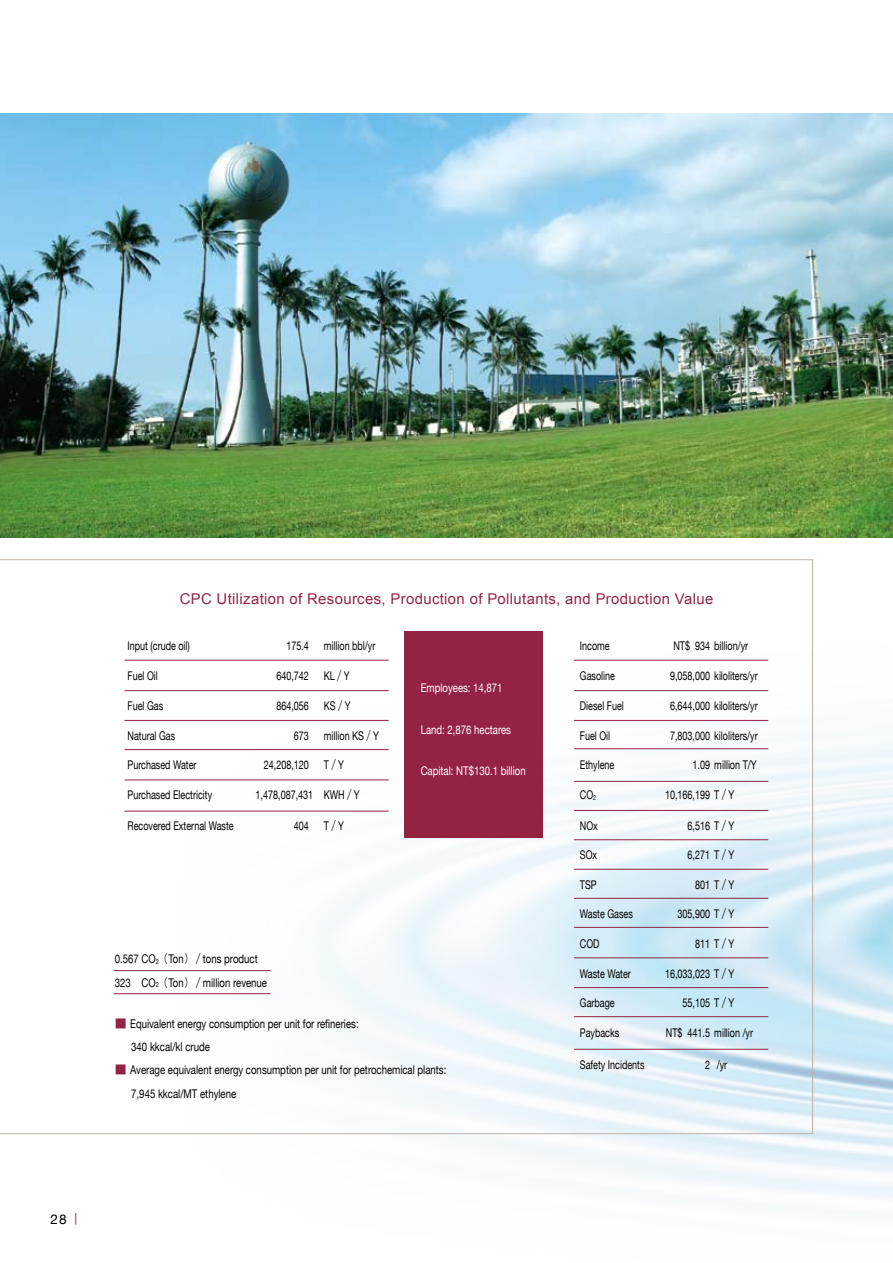
<style>
.page{position:relative;width:893px;height:1263px;background:#fff}
.page>*{position:absolute;margin:0;border:0;box-sizing:border-box;transform-origin:0 0}
.t1{font:14.85px "Arial";letter-spacing:.025em;color:#942343}
.t2{font:13.5px "Helvetica Neue";color:#000}
.t3{font:12px "Helvetica Neue";color:#000;scale:.75 1}
.t4{font:12px/23.2px "Helvetica Neue";color:#000;scale:.8 1}
.t5{font:12px "Helvetica Neue";color:#fff;scale:.8 1}
.s1{font-family:"AR Hei B5";font-weight:500}
.s2{font-size:7.05px}
.s3{font-family:"AR Hei B5";font-weight:500;color:#942343}
</style>
<div class="page">
<img style="left:0;top:114px;width:893px;height:423px">
<svg style="left:0;top:559px;width:813px;height:575px"></svg>
<div style="left:405px;top:631px;width:138px;height:207px;background:#942343"></div>
<hr style="left:114px;top:970px;width:157px;height:1px;background:#942343">
<hr style="left:114px;top:993px;width:157px;height:1px;background:#942343">
<hr style="left:124px;top:660px;width:265px;height:1px;background:#942343">
<hr style="left:574px;top:660px;width:194px;height:1px;background:#942343">
<hr style="left:574px;top:690px;width:194px;height:1px;background:#942343">
<hr style="left:574px;top:720px;width:194px;height:1px;background:#942343">
<hr style="left:574px;top:748px;width:194px;height:1px;background:#942343">
<hr style="left:574px;top:781px;width:194px;height:1px;background:#942343">
<hr style="left:574px;top:810px;width:194px;height:1px;background:#942343">
<hr style="left:574px;top:839px;width:194px;height:1px;background:#942343">
<hr style="left:574px;top:869px;width:194px;height:1px;background:#942343">
<hr style="left:574px;top:898px;width:194px;height:1px;background:#942343">
<hr style="left:574px;top:927px;width:194px;height:1px;background:#942343">
<hr style="left:574px;top:957px;width:194px;height:1px;background:#942343">
<hr style="left:574px;top:987px;width:194px;height:1px;background:#942343">
<hr style="left:574px;top:1016px;width:194px;height:1px;background:#942343">
<hr style="left:574px;top:1049px;width:194px;height:1px;background:#942343">
<hr style="left:124px;top:690px;width:265px;height:1px;background:#942343">
<hr style="left:124px;top:720px;width:265px;height:1px;background:#942343">
<hr style="left:124px;top:749px;width:265px;height:1px;background:#942343">
<hr style="left:124px;top:780px;width:265px;height:1px;background:#942343">
<hr style="left:124px;top:811px;width:265px;height:1px;background:#942343">
<p class="t1" style="left:180px;top:590px;width:535px">CPC Utilization of Resources, Production of Pollutants, and Production Value</p>
<p class="t3" style="left:128px;top:639px;width:85px">Input (crude oil)</p>
<p class="t3" style="left:286px;top:639px;width:120px">175.4 million bbl/yr</p>
<p class="t3" style="left:580px;top:639px;width:41px">Income</p>
<p class="t3" style="left:673px;top:639px;width:101px">NT$ 934 billion/yr</p>
<p class="t3" style="left:128px;top:669px;width:42px">Fuel Oil</p>
<p class="t3" style="left:276px;top:669px;width:99px">640,742 KL<span class="s1">／</span>Y</p>
<p class="t3" style="left:580px;top:669px;width:48px">Gasoline</p>
<p class="t3" style="left:670px;top:669px;width:119px">9,058,000 kiloliters/yr</p>
<p class="t3" style="left:128px;top:698px;width:49px">Fuel Gas</p>
<p class="t3" style="left:276px;top:698px;width:100px">864,056 KS<span class="s1">／</span>Y</p>
<p class="t3" style="left:580px;top:698px;width:60px">Diesel Fuel</p>
<p class="t3" style="left:670px;top:698px;width:119px">6,644,000 kiloliters/yr</p>
<p class="t3" style="left:128px;top:728px;width:65px">Natural Gas</p>
<p class="t3" style="left:294px;top:728px;width:115px">673 million KS<span class="s1">／</span>Y</p>
<p class="t3" style="left:580px;top:728px;width:42px">Fuel Oil</p>
<p class="t3" style="left:670px;top:728px;width:119px">7,803,000 kiloliters/yr</p>
<p class="t3" style="left:128px;top:758px;width:94px">Purchased Water</p>
<p class="t3" style="left:264px;top:758px;width:108px">24,208,120 T<span class="s1">／</span>Y</p>
<p class="t3" style="left:580px;top:758px;width:48px">Ethylene</p>
<p class="t3" style="left:692px;top:758px;width:87px">1.09 million T/Y</p>
<p class="t3" style="left:128px;top:788px;width:114px">Purchased Electricity</p>
<p class="t3" style="left:256px;top:788px;width:140px">1,478,087,431 KWH<span class="s1">／</span>Y</p>
<p class="t3" style="left:580px;top:788px;width:23px">CO<span class="s2">2</span></p>
<p class="t3" style="left:665px;top:788px;width:94px">10,166,199 T<span class="s1">／</span>Y</p>
<p class="t3" style="left:128px;top:819px;width:143px">Recovered External Waste</p>
<p class="t3" style="left:294px;top:819px;width:68px">404 T<span class="s1">／</span>Y</p>
<p class="t3" style="left:580px;top:819px;width:25px">NOx</p>
<p class="t3" style="left:687px;top:819px;width:64px">6,516 T<span class="s1">／</span>Y</p>
<p class="t3" style="left:580px;top:847px;width:25px">SOx</p>
<p class="t3" style="left:687px;top:847px;width:64px">6,271 T<span class="s1">／</span>Y</p>
<p class="t3" style="left:580px;top:877px;width:24px">TSP</p>
<p class="t3" style="left:695px;top:877px;width:54px">801 T<span class="s1">／</span>Y</p>
<p class="t3" style="left:580px;top:907px;width:72px">Waste Gases</p>
<p class="t3" style="left:677px;top:907px;width:77px">305,900 T<span class="s1">／</span>Y</p>
<p class="t3" style="left:580px;top:937px;width:28px">COD</p>
<p class="t3" style="left:695px;top:937px;width:54px">811 T<span class="s1">／</span>Y</p>
<p class="t3" style="left:580px;top:966px;width:70px">Waste Water</p>
<p class="t3" style="left:665px;top:966px;width:94px">16,033,023 T<span class="s1">／</span>Y</p>
<p class="t3" style="left:580px;top:995px;width:48px">Garbage</p>
<p class="t3" style="left:682px;top:995px;width:71px">55,105 T<span class="s1">／</span>Y</p>
<p class="t3" style="left:580px;top:1026px;width:54px">Paybacks</p>
<p class="t3" style="left:666px;top:1026px;width:118px">NT$ 441.5 million /yr</p>
<p class="t3" style="left:580px;top:1057px;width:88px">Safety Incidents</p>
<p class="t3" style="left:705px;top:1057px;width:31px">2 /yr</p>
<p class="t5" style="left:421px;top:681px;width:104px">Employees: 14,871</p>
<p class="t5" style="left:421px;top:722px;width:114px">Land: 2,876 hectares</p>
<p class="t5" style="left:421px;top:764px;width:133px">Capital: NT$130.1 billion</p>
<p class="t4" style="left:115px;top:947px;width:192px">0.567 CO<span class="s2">2</span><span class="s1">（</span>Ton<span class="s1">）／</span>tons product<br>323 CO<span class="s2">2</span><span class="s1">（</span>Ton<span class="s1">）／</span>million revenue</p>
<p class="t4" style="left:131px;top:1012px;width:286px;text-indent:-17px"><span class="s3">■</span> Equivalent energy consumption per unit for refineries:<br>340 kkcal/kl crude</p>
<p class="t4" style="left:131px;top:1058px;width:395px;text-indent:-17px"><span class="s3">■</span> Average equivalent energy consumption per unit for petrochemical plants:<br>7,945 kkcal/MT ethylene</p>
<p class="t2" style="left:51px;top:1211px;width:34px">28<span class="s3">｜</span></p>
</div>
